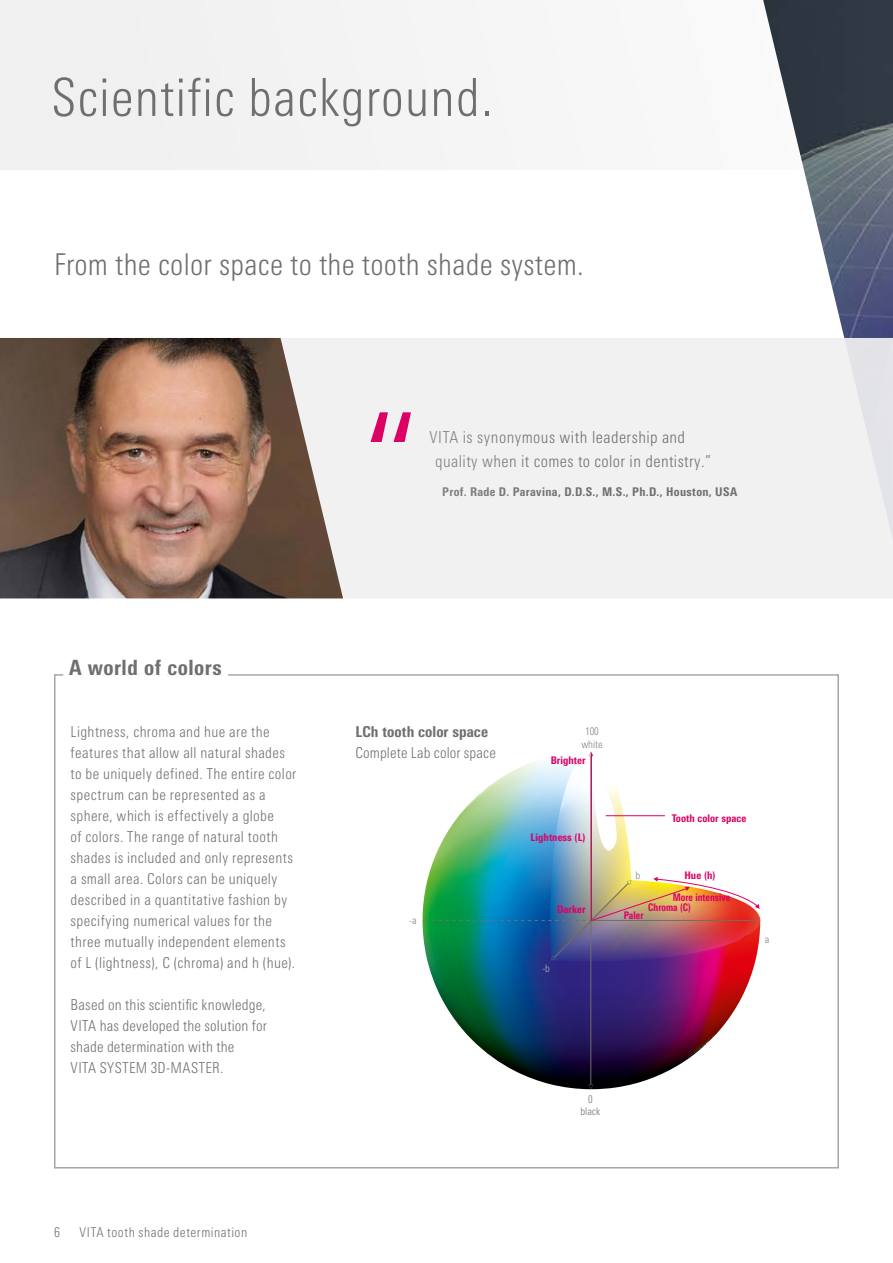
<style>
.page{position:relative;width:893px;height:1263px;background:#fff}
.page>*{position:absolute;margin:0;border:0;box-sizing:border-box;transform-origin:0 0}
.t1{font:300 condensed 52.5px "Univers Next Pro";letter-spacing:.02em;color:#6f6f6e}
.t2{font:300 condensed 30px "Univers Next Pro";letter-spacing:.01em;color:#6f6f6e}
.t3{font:800 condensed 21px "Univers Next Pro";letter-spacing:.02em;color:#6f6f6e}
.t4{font:300 condensed 16.5px/24px "Univers Next Pro";letter-spacing:.025em;color:#6f6f6e}
.t5{font:300 condensed 15px/21px "Univers Next Pro";letter-spacing:.025em;color:#6f6f6e}
.t6{font:300 condensed 15px "Univers Next Pro";letter-spacing:.005em;color:#6f6f6e}
.t7{font:800 condensed 15px "Univers Next Pro";letter-spacing:.01em;color:#6f6f6e}
.t8{font:300 condensed 13.5px "Univers Next Pro";letter-spacing:.035em;color:#6f6f6e}
.t9{font:800 condensed 12px "Univers Next Pro";letter-spacing:.03em;color:#6f6f6e}
.t10{font:800 condensed 10.5px/22.5px "Univers Next Pro";letter-spacing:.005em;color:#dd0064;text-align:center}
.t11{font:800 condensed 10.5px "Univers Next Pro";letter-spacing:.005em;color:#dd0064;scale:.9 1}
.t12{font:300 condensed 10.5px "Univers Next Pro";color:#80807f}
.t13{font:300 condensed 10.5px "Univers Next Pro";color:#6f6f6e}
.t14{font:300 condensed 10.5px "Univers Next Pro";color:#b1b2b3}
</style>
<div class="page">
<div style="left:0;top:0;width:448px;height:170px;background:#f2f2f2"></div>
<img style="left:763px;top:0;width:130px;height:338px">
<div style="left:343px;top:338px;width:550px;height:260px;background:#f1f1f1"></div>
<img style="left:0;top:338px;width:343px;height:260px">
<svg style="left:371px;top:412px;width:40px;height:30px"></svg>
<img style="left:427px;top:961px;width:329px;height:128px">
<hr style="left:591px;top:755px;width:1px;height:330px;background:#6f6f6e">
<svg style="left:588px;top:1085px;width:5px;height:4px"></svg>
<img style="left:423px;top:751px;width:337px;height:210px">
<hr style="left:606px;top:815px;width:59px;height:1px;background:#dd0064">
<h1 class="t1" style="left:51px;top:67px;width:442px">Scientific background.</h1>
<h2 class="t2" style="left:54px;top:248px;width:531px">From the color space to the tooth shade system.</h2>
<p class="t4" style="left:435px;top:425px;width:277px;text-indent:-6px">VITA is synonymous with leadership and quality when it comes to color in dentistry.”</p>
<p class="t9" style="left:442px;top:485px;width:296px">Prof. Rade D. Paravina, D.D.S., M.S., Ph.D., Houston, USA</p>
<h3 class="t3" style="left:69px;top:655px;width:154px">A world of colors</h3>
<p class="t5" style="left:71px;top:721px;width:227px">Lightness, chroma and hue are the features that allow all natural shades to be uniquely defined. The entire color spectrum can be represented as a sphere, which is effectively a globe<br>of colors. The range of natural tooth shades is included and only represents a small area. Colors can be uniquely described in a quantitative fashion by specifying numerical values for the three mutually independent elements of L (lightness), C (chroma) and h (hue).</p>
<p class="t5" style="left:71px;top:994px;width:198px">Based on this scientific knowledge,<br>VITA has developed the solution for shade determination with the<br>VITA SYSTEM 3D-MASTER.</p>
<p class="t8" style="left:54px;top:1225px;width:7px">6</p>
<p class="t8" style="left:80px;top:1225px;width:169px">VITA tooth shade determination</p>
<p class="t7" style="left:355px;top:722px;width:134px">LCh tooth color space</p>
<p class="t6" style="left:355px;top:744px;width:142px">Complete Lab color space</p>
<p class="t12" style="left:409px;top:914px;width:9px">-a</p>
<p class="t12" style="left:585px;top:725px;width:15px">100</p>
<p class="t12" style="left:581px;top:738px;width:23px">white</p>
<p class="t10" style="left:551px;top:748px;width:36px">Brighter</p>
<p class="t10" style="left:531px;top:825px;width:56px">Lightness (L)</p>
<p class="t10" style="left:557px;top:898px;width:30px">Darker</p>
<p class="t14" style="left:542px;top:962px;width:9px">-b</p>
<p class="t10" style="left:672px;top:807px;width:76px">Tooth color space</p>
<p class="t10" style="left:673px;top:864px;width:59px">Hue (h)<br>More intensive</p>
<p class="t11" style="left:648px;top:901px;width:49px">Chroma (C)</p>
<p class="t12" style="left:636px;top:869px;width:6px">b</p>
<p class="t11" style="left:624px;top:909px;width:23px">Paler</p>
<p class="t12" style="left:765px;top:933px;width:6px">a</p>
<p class="t13" style="left:588px;top:1094px;width:6px">0</p>
<p class="t13" style="left:580px;top:1106px;width:21px">black</p>
</div>
